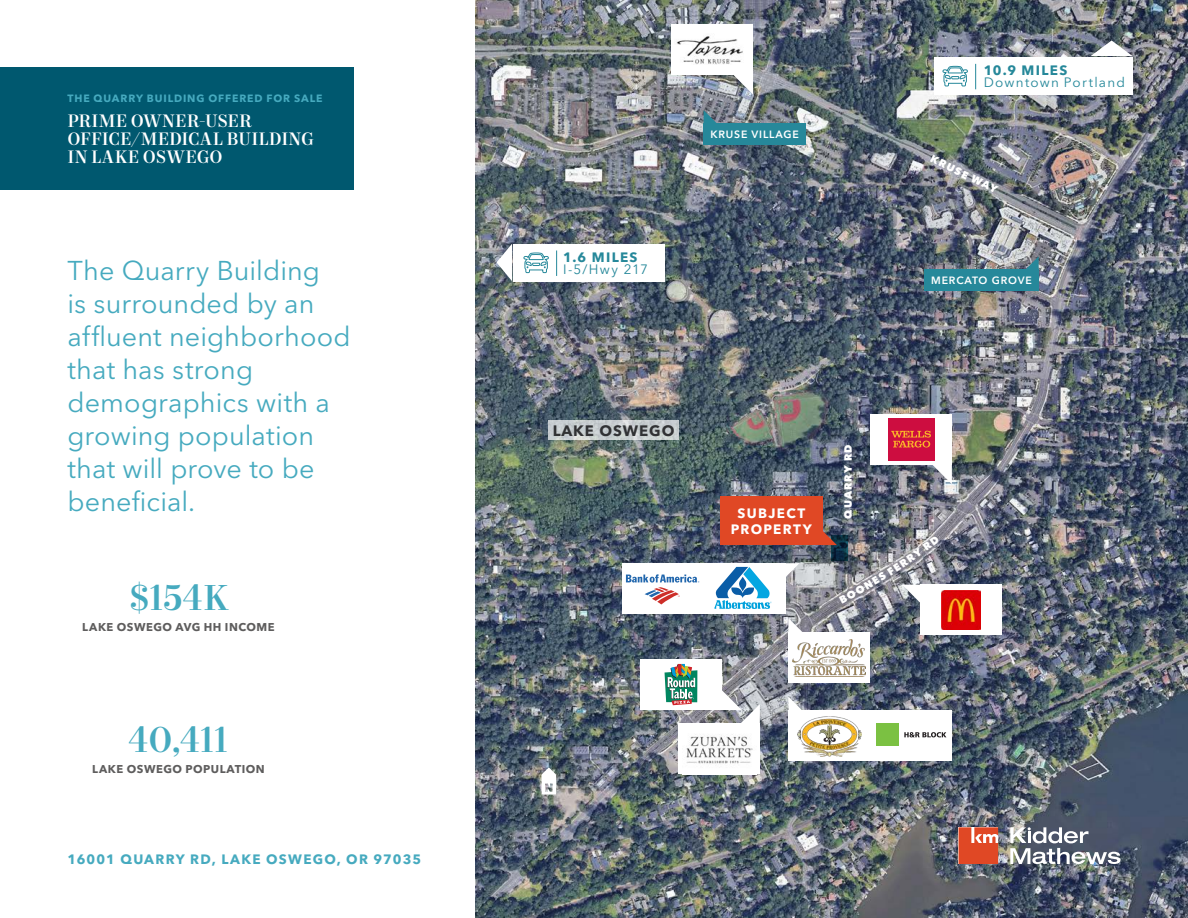
<style>
.page{position:relative;width:1188px;height:918px;background:#fff}
.page>*{position:absolute;margin:0;border:0;box-sizing:border-box;transform-origin:0 0}
.Stat_Data_-_Alaskan{font:500 36px "Mort Modern 09";letter-spacing:.005em;color:#46aabf}
.Callout_Text_-_Alask{font:27px/33px "Avenir Next LT Pro";letter-spacing:.005em;color:#46aabf}
.t1{font:500 18px/18px "Mort Modern 09";letter-spacing:.005em;color:#fff}
.Neighborhood___City{font:700 15px "Avenir Next LT Pro";letter-spacing:.06em;color:#313234}
.Airport_Drive_Callou{font:13.5px/12px "Avenir Next LT Pro";letter-spacing:.09em;color:#26889a}
.t2{font:700 13.5px "Avenir Next LT Pro";letter-spacing:.09em;color:#46aabf}
.Subject_Property_Cal{font:700 13.5px/16.5px "Avenir Next LT Pro";letter-spacing:.1em;color:#fff;text-align:center}
.Stat_Label{font:700 11.25px "Avenir Next LT Pro";letter-spacing:.045em;color:#5e5d5d}
.t3{font:700 10.5px "Avenir Next LT Pro";letter-spacing:.085em;color:#46aabf}
.Other_Callout_Text{font:600 10.5px "Avenir Next LT Pro";letter-spacing:.08em;color:#fff}
.Street_Names_-_Aeria{font:800 10.5px "Avenir Next LT Pro";letter-spacing:.1em;color:#fff}
.s1{font-weight:700}
</style>
<div class="page">
<img style="left:476px;top:0;width:712px;height:918px">
<div style="left:921px;top:585px;width:81px;height:50px;background:#fff"></div>
<img style="left:941px;top:590px;width:40px;height:40px">
<div style="left:640px;top:659px;width:82px;height:51px;background:#fff"></div>
<svg style="left:665px;top:664px;width:32px;height:41px"></svg>
<div style="left:622px;top:563px;width:81px;height:51px;background:#fff"></div>
<svg style="left:626px;top:574px;width:73px;height:30px"></svg>
<div style="left:871px;top:710px;width:81px;height:51px;background:#fff"></div>
<div style="left:876px;top:723px;width:23px;height:23px;background:#7bc142"></div>
<svg style="left:904px;top:732px;width:42px;height:5px"></svg>
<svg style="left:931px;top:465px;width:21px;height:19px"></svg>
<div style="left:871px;top:414px;width:81px;height:51px;background:#fff"></div>
<div style="left:888px;top:419px;width:47px;height:42px;background:#cd0d40"></div>
<svg style="left:891px;top:431px;width:40px;height:17px"></svg>
<svg style="left:721px;top:689px;width:39px;height:35px"></svg>
<div style="left:679px;top:724px;width:81px;height:50px;background:#fff"></div>
<img style="left:686px;top:734px;width:67px;height:30px">
<div style="left:788px;top:710px;width:81px;height:51px;background:#fff"></div>
<img style="left:798px;top:716px;width:63px;height:40px">
<svg style="left:788px;top:697px;width:15px;height:13px"></svg>
<div style="left:705px;top:563px;width:81px;height:51px;background:#fff"></div>
<svg style="left:714px;top:567px;width:58px;height:42px"></svg>
<svg style="left:786px;top:563px;width:14px;height:15px"></svg>
<div style="left:934px;top:57px;width:199px;height:38px;background:#fff"></div>
<svg style="left:942px;top:66px;width:26px;height:21px"></svg>
<svg style="left:975px;top:64px;width:1px;height:25px"></svg>
<svg style="left:1091px;top:40px;width:42px;height:16px"></svg>
<div style="left:514px;top:244px;width:151px;height:37px;background:#fff"></div>
<svg style="left:523px;top:252px;width:26px;height:30px"></svg>
<svg style="left:556px;top:251px;width:1px;height:25px"></svg>
<svg style="left:497px;top:244px;width:15px;height:37px"></svg>
<div style="left:720px;top:497px;width:103px;height:48px;background:#e04825"></div>
<svg style="left:704px;top:110px;width:14px;height:13px"></svg>
<div style="left:704px;top:123px;width:102px;height:22px;background:#26889a"></div>
<svg style="left:1024px;top:256px;width:15px;height:13px"></svg>
<div style="left:924px;top:269px;width:115px;height:21px;background:#26889a"></div>
<svg style="left:732px;top:75px;width:21px;height:20px"></svg>
<div style="left:672px;top:24px;width:81px;height:51px;background:#fff"></div>
<img style="left:676px;top:36px;width:67px;height:29px">
<svg style="left:788px;top:618px;width:15px;height:14px"></svg>
<div style="left:788px;top:632px;width:81px;height:51px;background:#fff"></div>
<img style="left:793px;top:640px;width:72px;height:36px">
<svg style="left:542px;top:767px;width:14px;height:28px"></svg>
<svg style="left:548px;top:420px;width:131px;height:20px;background:#c8ced0"></svg>
<div style="left:958px;top:827px;width:40px;height:37px;background:#efa391"></div>
<svg style="left:1010px;top:827px;width:110px;height:37px"></svg>
<svg style="left:959px;top:827px;width:39px;height:37px"></svg>
<div style="left:0;top:68px;width:354px;height:122px;background:#00586f"></div>
<img style="left:822px;top:530px;width:118px;height:75px">
<p class="t3" style="left:68px;top:92px;width:256px">THE QUARRY BUILDING OFFERED FOR SALE</p>
<p class="t1" style="left:68px;top:113px;width:248px">PRIME OWNER-USER<br>OFFICE/MEDICAL BUILDING<br>IN LAKE OSWEGO</p>
<p class="Callout_Text_-_Alask" style="left:68px;top:254px;width:285px">The Quarry Building<br>is surrounded by an affluent neighborhood that has strong demographics with a growing population that will prove to be beneficial.</p>
<p class="Stat_Data_-_Alaskan" style="left:129px;top:575px;width:101px">$154K</p>
<p class="Stat_Label" style="left:82px;top:620px;width:194px">LAKE OSWEGO AVG HH INCOME</p>
<p class="Stat_Data_-_Alaskan" style="left:129px;top:717px;width:101px">40,411</p>
<p class="Stat_Label" style="left:92px;top:762px;width:174px">LAKE OSWEGO POPULATION</p>
<p class="t2" style="left:68px;top:851px;width:355px">16001 QUARRY RD, LAKE OSWEGO, OR 97035</p>
<p class="Airport_Drive_Callou" style="left:563px;top:251px;width:86px"><span class="s1">1.6 MILES<br></span>I-5/Hwy 217</p>
<p class="Other_Callout_Text" style="left:710px;top:128px;width:90px">KRUSE VILLAGE</p>
<p class="Neighborhood___City" style="left:553px;top:421px;width:123px">LAKE OSWEGO</p>
<p class="Subject_Property_Cal" style="left:731px;top:505px;width:82px">SUBJECT<br>PROPERTY</p>
<p class="Street_Names_-_Aeria" style="left:842px;top:519px;width:76px;rotate:-90deg">QUARRY RD</p>
<p class="Airport_Drive_Callou" style="left:984px;top:64px;width:143px"><span class="s1">10.9 MILES<br></span>Downtown Portland</p>
<p class="Street_Names_-_Aeria" style="left:934px;top:152px;width:75px;rotate:26deg">KRUSE WAY</p>
<p class="Other_Callout_Text" style="left:931px;top:273px;width:102px">MERCATO GROVE</p>
</div>
